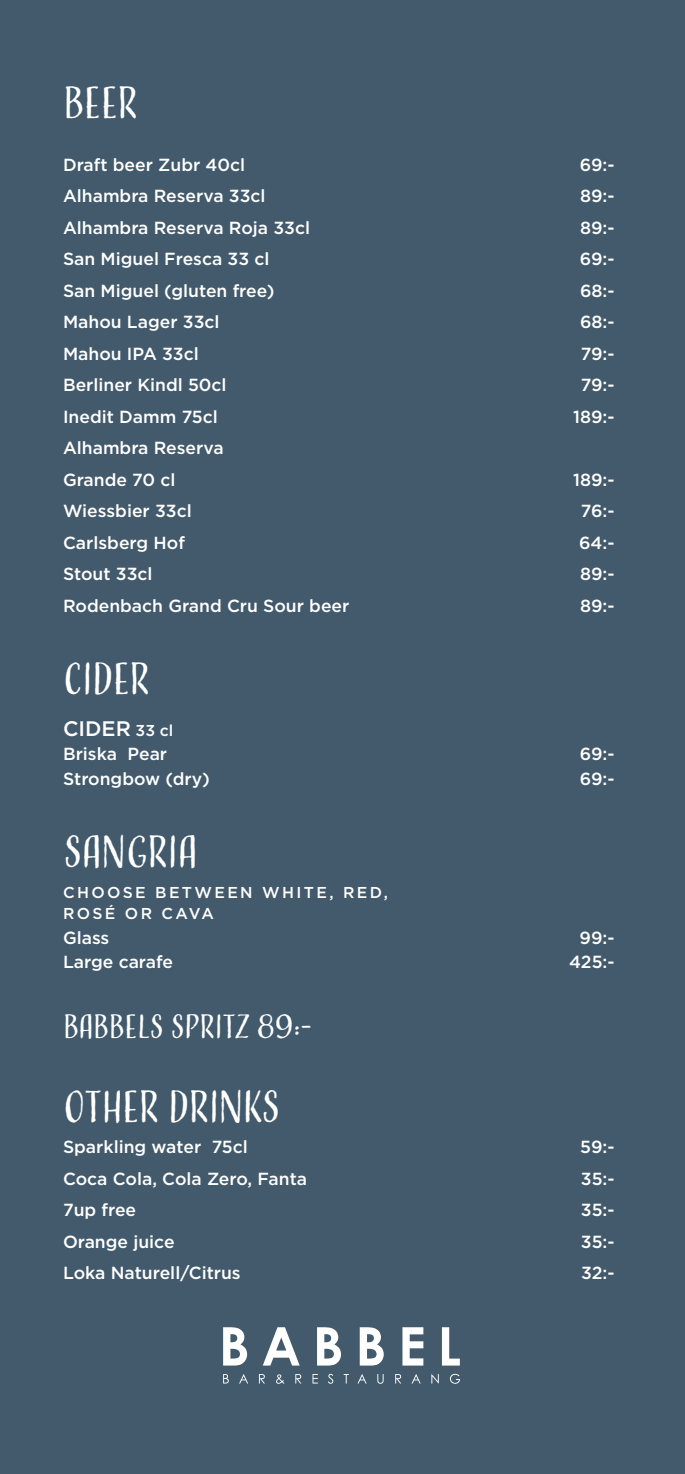
<style>
.page{position:relative;width:685px;height:1474px;background:#fff}
.page>*{position:absolute;margin:0;border:0;box-sizing:border-box;transform-origin:0 0}
.t1{font:42px "Adorn Condensed Sans";letter-spacing:-.03em;color:#fff}
.t2{font:31.5px "Adorn Condensed Sans";letter-spacing:-.02em;color:#fff}
.t3{font:500 21px "Gotham";color:#fff}
.t4{font:500 17.5px "Gotham";color:#fff}
.t5{font:500 15.75px "Gotham";letter-spacing:.15em;color:#fff}
.s1{font-size:15.75px}
</style>
<div class="page">
<div style="left:0;top:0;width:685px;height:1473px;background:#425a6b"></div>
<svg style="left:263px;top:1327px;width:36px;height:38px"></svg>
<svg style="left:317px;top:1327px;width:24px;height:38px"></svg>
<svg style="left:360px;top:1327px;width:24px;height:38px"></svg>
<svg style="left:402px;top:1327px;width:21px;height:38px"></svg>
<svg style="left:442px;top:1327px;width:18px;height:38px"></svg>
<svg style="left:223px;top:1327px;width:24px;height:38px"></svg>
<svg style="left:223px;top:1374px;width:6px;height:9px"></svg>
<svg style="left:239px;top:1374px;width:9px;height:9px"></svg>
<svg style="left:259px;top:1374px;width:6px;height:9px"></svg>
<svg style="left:276px;top:1374px;width:8px;height:9px"></svg>
<svg style="left:295px;top:1374px;width:6px;height:9px"></svg>
<svg style="left:312px;top:1374px;width:6px;height:9px"></svg>
<svg style="left:328px;top:1373px;width:5px;height:10px"></svg>
<svg style="left:343px;top:1374px;width:6px;height:9px"></svg>
<svg style="left:357px;top:1374px;width:9px;height:9px"></svg>
<svg style="left:377px;top:1374px;width:6px;height:9px"></svg>
<svg style="left:395px;top:1374px;width:6px;height:9px"></svg>
<svg style="left:412px;top:1374px;width:8px;height:9px"></svg>
<svg style="left:431px;top:1374px;width:8px;height:9px"></svg>
<svg style="left:450px;top:1373px;width:10px;height:10px"></svg>
<p class="t1" style="left:63px;top:76px;width:76px">BEER</p>
<p class="t4" style="left:63px;top:153px;width:184px">Draft beer Zubr 40cl</p>
<p class="t4" style="left:579px;top:153px;width:36px">69:-</p>
<p class="t4" style="left:63px;top:184px;width:204px">Alhambra Reserva 33cl</p>
<p class="t4" style="left:580px;top:184px;width:36px">89:-</p>
<p class="t4" style="left:63px;top:216px;width:248px">Alhambra Reserva Roja 33cl</p>
<p class="t4" style="left:580px;top:216px;width:36px">89:-</p>
<p class="t4" style="left:63px;top:247px;width:208px">San Miguel Fresca 33 cl</p>
<p class="t4" style="left:579px;top:247px;width:36px">69:-</p>
<p class="t4" style="left:63px;top:279px;width:213px">San Miguel (gluten free)</p>
<p class="t4" style="left:580px;top:279px;width:36px">68:-</p>
<p class="t4" style="left:63px;top:310px;width:158px">Mahou Lager 33cl</p>
<p class="t4" style="left:580px;top:310px;width:36px">68:-</p>
<p class="t4" style="left:63px;top:342px;width:137px">Mahou IPA 33cl</p>
<p class="t4" style="left:580px;top:342px;width:35px">79:-</p>
<p class="t4" style="left:63px;top:373px;width:165px">Berliner Kindl 50cl</p>
<p class="t4" style="left:580px;top:373px;width:35px">79:-</p>
<p class="t4" style="left:63px;top:405px;width:156px">Inedit Damm 75cl</p>
<p class="t4" style="left:573px;top:405px;width:43px">189:-</p>
<p class="t4" style="left:63px;top:436px;width:162px">Alhambra Reserva</p>
<p class="t4" style="left:63px;top:468px;width:114px">Grande 70 cl</p>
<p class="t4" style="left:573px;top:468px;width:43px">189:-</p>
<p class="t4" style="left:63px;top:499px;width:130px">Wiessbier 33cl</p>
<p class="t4" style="left:580px;top:499px;width:35px">76:-</p>
<p class="t4" style="left:63px;top:531px;width:123px">Carlsberg Hof</p>
<p class="t4" style="left:579px;top:531px;width:37px">64:-</p>
<p class="t4" style="left:63px;top:562px;width:91px">Stout 33cl</p>
<p class="t4" style="left:580px;top:562px;width:36px">89:-</p>
<p class="t4" style="left:63px;top:594px;width:288px">Rodenbach Grand Cru Sour beer</p>
<p class="t4" style="left:580px;top:594px;width:36px">89:-</p>
<p class="t1" style="left:63px;top:652px;width:88px">CIDER</p>
<p class="t3" style="left:63px;top:714px;width:112px">CIDER <span class="s1">33 cl</span></p>
<p class="t4" style="left:63px;top:742px;width:106px">Briska Pear</p>
<p class="t4" style="left:579px;top:742px;width:36px">69:-</p>
<p class="t4" style="left:63px;top:767px;width:148px">Strongbow (dry)</p>
<p class="t4" style="left:579px;top:767px;width:36px">69:-</p>
<p class="t1" style="left:63px;top:825px;width:137px">SANGRIA</p>
<p class="t5" style="left:63px;top:882px;width:326px">CHOOSE BETWEEN WHITE, RED,</p>
<p class="t5" style="left:63px;top:903px;width:152px">ROSÉ OR CAVA</p>
<p class="t4" style="left:63px;top:926px;width:48px">Glass</p>
<p class="t4" style="left:579px;top:926px;width:36px">99:-</p>
<p class="t4" style="left:63px;top:950px;width:111px">Large carafe</p>
<p class="t4" style="left:569px;top:950px;width:47px">425:-</p>
<p class="t2" style="left:63px;top:1006px;width:251px">BABBELS SPRITZ 89:-</p>
<p class="t1" style="left:63px;top:1079px;width:219px">OTHER DRINKS</p>
<p class="t4" style="left:63px;top:1135px;width:186px">Sparkling water 75cl</p>
<p class="t4" style="left:580px;top:1135px;width:36px">59:-</p>
<p class="t4" style="left:63px;top:1167px;width:246px">Coca Cola, Cola Zero, Fanta</p>
<p class="t4" style="left:581px;top:1167px;width:35px">35:-</p>
<p class="t4" style="left:63px;top:1198px;width:75px">7up free</p>
<p class="t4" style="left:581px;top:1198px;width:35px">35:-</p>
<p class="t4" style="left:63px;top:1230px;width:113px">Orange juice</p>
<p class="t4" style="left:581px;top:1230px;width:35px">35:-</p>
<p class="t4" style="left:63px;top:1261px;width:179px">Loka Naturell/Citrus</p>
<p class="t4" style="left:581px;top:1261px;width:35px">32:-</p>
</div>
